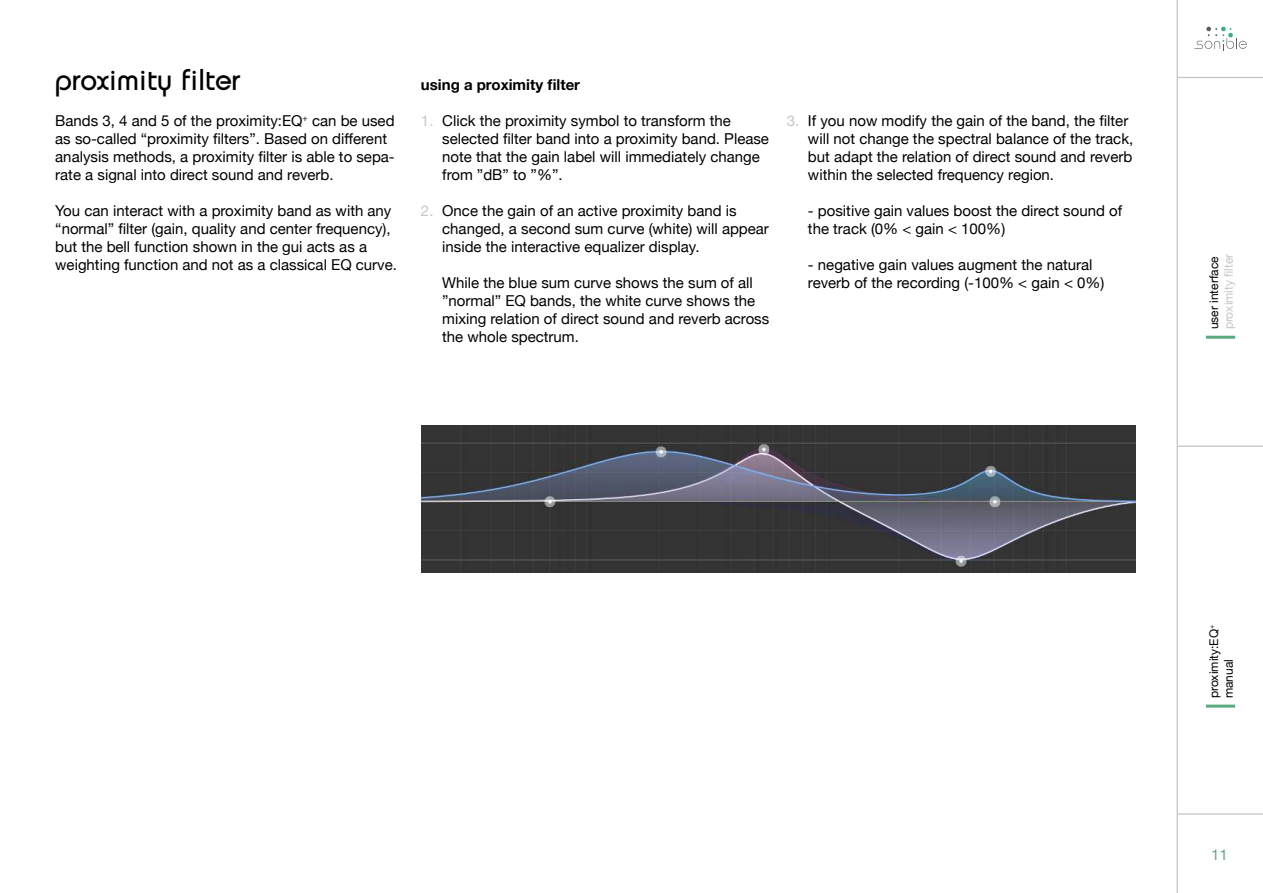
<style>
.page{position:relative;width:1263px;height:893px;background:#fff}
.page>*{position:absolute;margin:0;border:0;box-sizing:border-box;transform-origin:0 0}
.t1{font:700 30px "sonible";color:#000}
.t2{font:15px/18px "Helvetica Neue";color:#000}
.t3{font:700 15px "Helvetica Neue";color:#000}
.t4{font:15px "Helvetica Neue";color:#59aa80}
.t5{font:12px/14.9px "Helvetica Neue";color:#000}
.t6{font:12px "Helvetica Neue";color:#c6c6c5}
.t7{font:7.05px "Helvetica Neue";color:#000}
.s1{color:#c6c6c5}
</style>
<div class="page">
<svg style="left:1194px;top:27px;width:53px;height:24px"></svg>
<hr style="left:1206px;top:705px;width:29px;height:3px;background:#59aa80">
<hr style="left:1206px;top:336px;width:29px;height:3px;background:#59aa80">
<hr style="left:1176px;top:0;width:2px;height:893px;background:#c6c6c5">
<hr style="left:1177px;top:813px;width:86px;height:2px;background:#c6c6c5">
<hr style="left:1177px;top:77px;width:86px;height:1px;background:#c6c6c5">
<hr style="left:1177px;top:445px;width:86px;height:2px;background:#c6c6c5">
<img style="left:421px;top:426px;width:714px;height:146px">
<h1 class="t1" style="left:55px;top:66px;width:186px">proximity filter</h1>
<p class="t2" style="left:55px;top:113px;width:341px">Bands 3, 4 and 5 of the proximity:EQ<sup>+</sup> can be used as so-called “proximity filters”. Based on different analysis methods, a proximity filter is able to sepa&shy;rate a signal into direct sound and reverb.</p>
<p class="t2" style="left:55px;top:203px;width:343px">You can interact with a proximity band as with any “normal” filter (gain, quality and center frequency), but the bell function shown in the gui acts as a weighting function and not as a classical EQ curve.</p>
<p class="t3" style="left:421px;top:73px;width:161px">using a proximity filter</p>
<p class="t2" style="left:442px;top:113px;width:328px;text-indent:-21px"><span class="s1">1.</span> Click the proximity symbol to transform the selected filter band into a proximity band. Please note that the gain label will immediately change from ”dB” to ”%”.</p>
<p class="t2" style="left:442px;top:203px;width:328px;text-indent:-21px"><span class="s1">2.</span> Once the gain of an active proximity band is changed, a second sum curve (white) will appear inside the interactive equalizer display.</p>
<p class="t2" style="left:442px;top:275px;width:329px">While the blue sum curve shows the sum of all ”normal” EQ bands, the white curve shows the mixing relation of direct sound and reverb across the whole spectrum.</p>
<p class="t2" style="left:808px;top:113px;width:327px;text-indent:-21px"><span class="s1">3.</span> If you now modify the gain of the band, the filter will not change the spectral balance of the track, but adapt the relation of direct sound and reverb within the selected frequency region.</p>
<p class="t2" style="left:808px;top:203px;width:316px">- positive gain values boost the direct sound of the track (0% &lt; gain &lt; 100%)</p>
<p class="t2" style="left:808px;top:257px;width:298px">- negative gain values augment the natural reverb of the recording (-100% &lt; gain &lt; 0%)</p>
<p class="t5" style="left:1207px;top:329px;width:74px;rotate:-90deg">user interface</p>
<p class="t6" style="left:1220px;top:329px;width:77px;rotate:-90deg">proximity filter</p>
<p class="t7" style="left:1208px;top:629px;width:6px;rotate:-90deg">+</p>
<p class="t5" style="left:1207px;top:698px;width:71px;rotate:-90deg">proximity:EQ manual</p>
<p class="t4" style="left:1211px;top:848px;width:18px">11</p>
</div>
